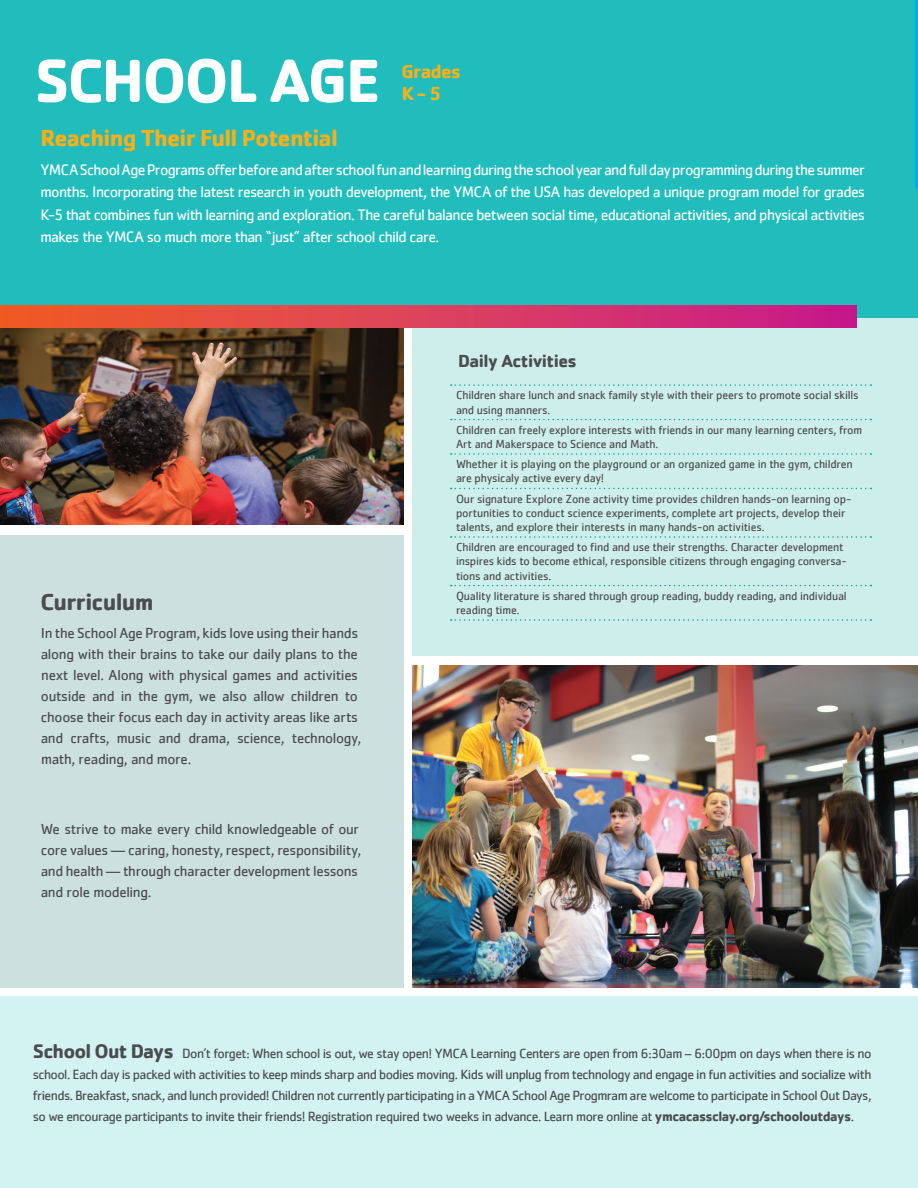
<style>
.page{position:relative;width:918px;height:1188px;background:#fff}
.page>*{position:absolute;margin:0;border:0;box-sizing:border-box;transform-origin:0 0}
.t1{font:700 63px "Cachet";letter-spacing:-.035em;color:#fff}
.t2{font:700 24px "Cachet";letter-spacing:-.03em;color:#faaf18}
.t3{font:700 24px "Cachet";letter-spacing:-.03em;color:#4b4c4d}
.t4{font:700 19.5px/22.5px "Cachet";letter-spacing:-.035em;color:#faaf18}
.t5{font:700 18px "Cachet";letter-spacing:-.03em;color:#4b4c4d}
.t6{font:15.75px/22.5px "Cachet";letter-spacing:-.045em;color:#fff;text-align:justify}
.t7{font:15px/21px "Cachet";letter-spacing:-.02em;color:#4b4c4d}
.t8{font:13.8px/21px "Cachet";letter-spacing:-.04em;color:#4b4c4d;text-align:justify}
.t9{font:12.15px/14.1px "Cachet";letter-spacing:-.015em;color:#4b4c4d}
.s1{font-weight:700;font-size:20.25px}
.s2{font-weight:700}
</style>
<div class="page">
<img style="left:0;top:328px;width:404px;height:197px">
<div style="left:0;top:535px;width:404px;height:452px;background:#cde0e0"></div>
<div style="left:413px;top:317px;width:505px;height:339px;background:#cdeeea"></div>
<div style="left:0;top:997px;width:918px;height:191px;background:#d3f2f2"></div>
<img style="left:413px;top:665px;width:505px;height:322px">
<div style="left:0;top:0;width:918px;height:317px;background:#21bdbd"></div>
<hr style="left:916px;top:0;width:2px;height:189px;background:#00aeef">
<svg style="left:451px;top:384px;width:420px;height:2px"></svg>
<svg style="left:451px;top:419px;width:420px;height:1px"></svg>
<svg style="left:451px;top:453px;width:420px;height:2px"></svg>
<svg style="left:451px;top:488px;width:420px;height:1px"></svg>
<svg style="left:451px;top:536px;width:420px;height:2px"></svg>
<svg style="left:451px;top:585px;width:420px;height:1px"></svg>
<svg style="left:451px;top:619px;width:420px;height:2px"></svg>
<div style="left:0;top:306px;width:857px;height:22px;background:linear-gradient(to right,#f25f25,#c71d8e)"></div>
<h1 class="t1" style="left:34px;top:40px;width:348px">SCHOOL AGE</h1>
<h2 class="t2" style="left:40px;top:122px;width:299px">Reaching Their Full Potential</h2>
<p class="t6" style="left:40px;top:158px;width:826px">YMCA School Age Programs offer before and after school fun and learning during the school year and full day programming during the summer months. Incorporating the latest research in youth development, the YMCA of the USA has developed a unique program model for grades K-5 that combines fun with learning and exploration. The careful balance between social time, educational activities, and physical activities makes the YMCA so much more than “just” after school child care.</p>
<h3 class="t4" style="left:402px;top:59px;width:61px">Grades<br>K - 5</h3>
<h2 class="t3" style="left:41px;top:587px;width:115px">Curriculum</h2>
<p class="t7" style="left:41px;top:622px;width:322px">In the School Age Program, kids love using their hands along with their brains to take our daily plans to the next level. Along with physical games and activities outside and in the gym, we also allow children to choose their focus each day in activity areas like arts and crafts, music and drama, science, technology, math, reading, and more.</p>
<p class="t7" style="left:41px;top:818px;width:322px">We strive to make every child knowledgeable of our core values — caring, honesty, respect, responsibility, and health — through character development lessons and role modeling.</p>
<h3 class="t5" style="left:458px;top:349px;width:120px">Daily Activities</h3>
<p class="t9" style="left:456px;top:388px;width:404px">Children share lunch and snack family style with their peers to promote social skills and using manners.</p>
<p class="t9" style="left:456px;top:423px;width:408px">Children can freely explore interests with friends in our many learning centers, from<br>Art and Makerspace to Science and Math.</p>
<p class="t9" style="left:456px;top:457px;width:398px">Whether it is playing on the playground or an organized game in the gym, children are physicaly active every day!</p>
<p class="t9" style="left:456px;top:491px;width:397px">Our signature Explore Zone activity time provides children hands-on learning op&shy;portunities to conduct science experiments, complete art projects, develop their talents, and explore their interests in many hands-on activities.</p>
<p class="t9" style="left:456px;top:540px;width:392px">Children are encouraged to find and use their strengths. Character development inspires kids to become ethical, responsible citizens through engaging conversa&shy;tions and activities.</p>
<p class="t9" style="left:456px;top:589px;width:392px">Quality literature is shared through group reading, buddy reading, and individual reading time.</p>
<p class="t8" style="left:33px;top:1042px;width:840px"><span class="s1">School Out Days</span> Don’t forget: When school is out, we stay open! YMCA Learning Centers are open from 6:30am – 6:00pm on days when there is no school. Each day is packed with activities to keep minds sharp and bodies moving. Kids will unplug from technology and engage in fun activities and socialize with friends. Breakfast, snack, and lunch provided! Children not currently participating in a YMCA School Age Progmram are welcome to participate in School Out Days, so we encourage participants to invite their friends! Registration required two weeks in advance. Learn more online at <span class="s2">ymcacassclay.org/schooloutdays</span>.</p>
</div>
